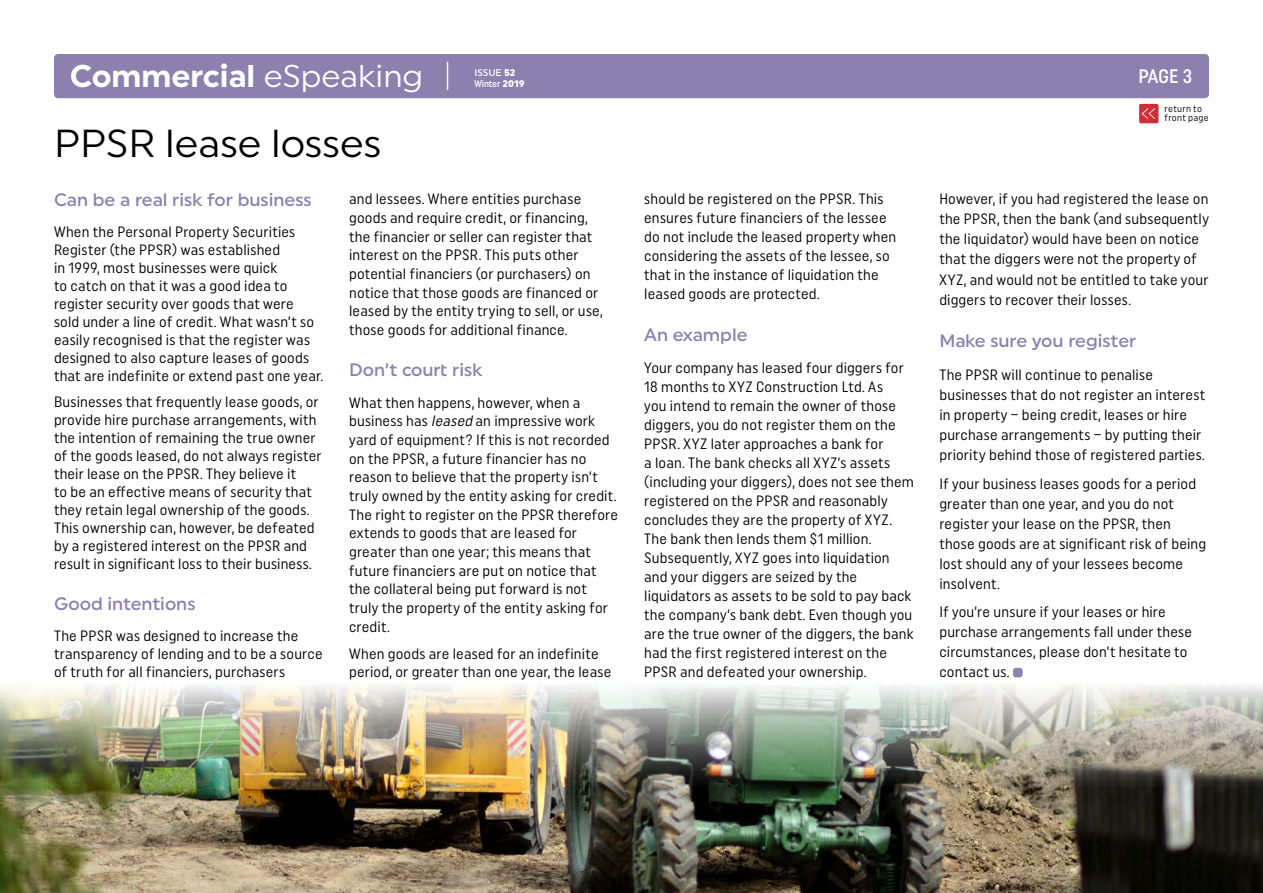
<style>
.page{position:relative;width:1263px;height:893px;background:#fff}
.page>*{position:absolute;margin:0;border:0;box-sizing:border-box;transform-origin:0 0}
.t1{font:39px "Uniform";color:#000}
.t2{font:700 31.5px "Uniform";color:#fff}
.t3{font:500 19.5px "Uniform Condensed";color:#fff}
.t4{font:500 18px "Uniform";color:#8a81af}
.t5{font:15px/19px "Uniform Condensed";letter-spacing:.01em;color:#000}
.t6{font:9.6px/9px "Uniform Condensed";letter-spacing:.03em;color:#000}
.t7{font:500 9.6px "Uniform Condensed";color:#fff}
.t8{font:500 9.6px "Uniform";color:#fff}
.s1{font-weight:400}
.s2{font-weight:900}
.s3{font-family:"Uniform";font-weight:900}
.s4{font-style:italic}
</style>
<div class="page">
<div style="left:54px;top:54px;width:1155px;height:44px;background:#8a81af;border-radius:4px"></div>
<div style="left:1139px;top:104px;width:19px;height:19px;background:#cd2f36;border-radius:2px"></div>
<svg style="left:1142px;top:108px;width:13px;height:11px"></svg>
<svg style="left:447px;top:62px;width:1px;height:28px"></svg>
<div style="left:1013px;top:668px;width:10px;height:9px;background:#8a81af;border-radius:3px"></div>
<img style="left:0;top:677px;width:1263px;height:216px">
<h2 class="t2" style="left:70px;top:57px;width:355px">Commercial <span class="s1">eSpeaking</span></h2>
<p class="t8" style="left:474px;top:67px;width:43px">ISSUE <span class="s2">52</span></p>
<p class="t7" style="left:474px;top:78px;width:52px">Winter <span class="s3">2019</span></p>
<h1 class="t1" style="left:54px;top:120px;width:329px">PPSR lease losses</h1>
<p class="t4" style="left:54px;top:189px;width:259px">Can be a real risk for business</p>
<p class="t5" style="left:54px;top:222px;width:271px;line-height:18px">When the Personal Property Securities Register (the PPSR) was established<br>in 1999, most businesses were quick<br>to catch on that it was a good idea to register security over goods that were<br>sold under a line of credit. What wasn’t so easily recognised is that the register was designed to also capture leases of goods that are indefinite or extend past one year.</p>
<p class="t5" style="left:54px;top:393px;width:269px;line-height:18px">Businesses that frequently lease goods, or provide hire purchase arrangements, with the intention of remaining the true owner of the goods leased, do not always register their lease on the PPSR. They believe it<br>to be an effective means of security that they retain legal ownership of the goods.<br>This ownership can, however, be defeated by a registered interest on the PPSR and result in significant loss to their business.</p>
<p class="t4" style="left:54px;top:593px;width:143px">Good intentions</p>
<p class="t5" style="left:54px;top:626px;width:270px;line-height:18px">The PPSR was designed to increase the transparency of lending and to be a source of truth for all financiers, purchasers</p>
<p class="t5" style="left:349px;top:190px;width:255px;line-height:18.6px">and lessees. Where entities purchase goods and require credit, or financing, the financier or seller can register that interest on the PPSR. This puts other potential financiers (or purchasers) on notice that those goods are financed or leased by the entity trying to sell, or use, those goods for additional finance.</p>
<p class="t4" style="left:349px;top:359px;width:135px">Don’t court risk</p>
<p class="t5" style="left:349px;top:393px;width:270px;line-height:18.6px">What then happens, however, when a business has <span class="s4">leased</span> an impressive work yard of equipment? If this is not recorded on the PPSR, a future financier has no reason to believe that the property isn’t truly owned by the entity asking for credit.<br>The right to register on the PPSR therefore extends to goods that are leased for greater than one year; this means that future financiers are put on notice that the collateral being put forward is not truly the property of the entity asking for credit.</p>
<p class="t5" style="left:349px;top:644px;width:264px;line-height:18.6px">When goods are leased for an indefinite period, or greater than one year, the lease</p>
<h3 class="t3" style="left:1138px;top:64px;width:55px">PAGE 3</h3>
<p class="t6" style="left:1164px;top:104px;width:46px">return to front page</p>
<p class="t5" style="left:644px;top:189px;width:253px">should be registered on the PPSR. This ensures future financiers of the lessee do not include the leased property when considering the assets of the lessee, so that in the instance of liquidation the leased goods are protected.</p>
<p class="t4" style="left:644px;top:324px;width:105px">An example</p>
<p class="t5" style="left:644px;top:358px;width:271px">Your company has leased four diggers for 18 months to XYZ Construction Ltd. As<br>you intend to remain the owner of those diggers, you do not register them on the PPSR. XYZ later approaches a bank for<br>a loan. The bank checks all XYZ’s assets (including your diggers), does not see them registered on the PPSR and reasonably concludes they are the property of XYZ.<br>The bank then lends them $1 million.<br>Subsequently, XYZ goes into liquidation and your diggers are seized by the liquidators as assets to be sold to pay back the company’s bank debt. Even though you are the true owner of the diggers, the bank had the first registered interest on the PPSR and defeated your ownership.</p>
<p class="t5" style="left:939px;top:189px;width:271px;line-height:20.1px">However, if you had registered the lease on the PPSR, then the bank (and subsequently the liquidator) would have been on notice that the diggers were not the property of XYZ, and would not be entitled to take your diggers to recover their losses.</p>
<p class="t4" style="left:939px;top:330px;width:199px">Make sure you register</p>
<p class="t5" style="left:939px;top:365px;width:267px;line-height:20px">The PPSR will continue to penalise businesses that do not register an interest in property – being credit, leases or hire purchase arrangements – by putting their priority behind those of registered parties.</p>
<p class="t5" style="left:939px;top:473px;width:268px;line-height:20px">If your business leases goods for a period greater than one year, and you do not register your lease on the PPSR, then those goods are at significant risk of being lost should any of your lessees become insolvent.</p>
<p class="t5" style="left:939px;top:602px;width:254px;line-height:20px">If you’re unsure if your leases or hire purchase arrangements fall under these circumstances, please don’t hesitate to contact us.</p>
</div>
